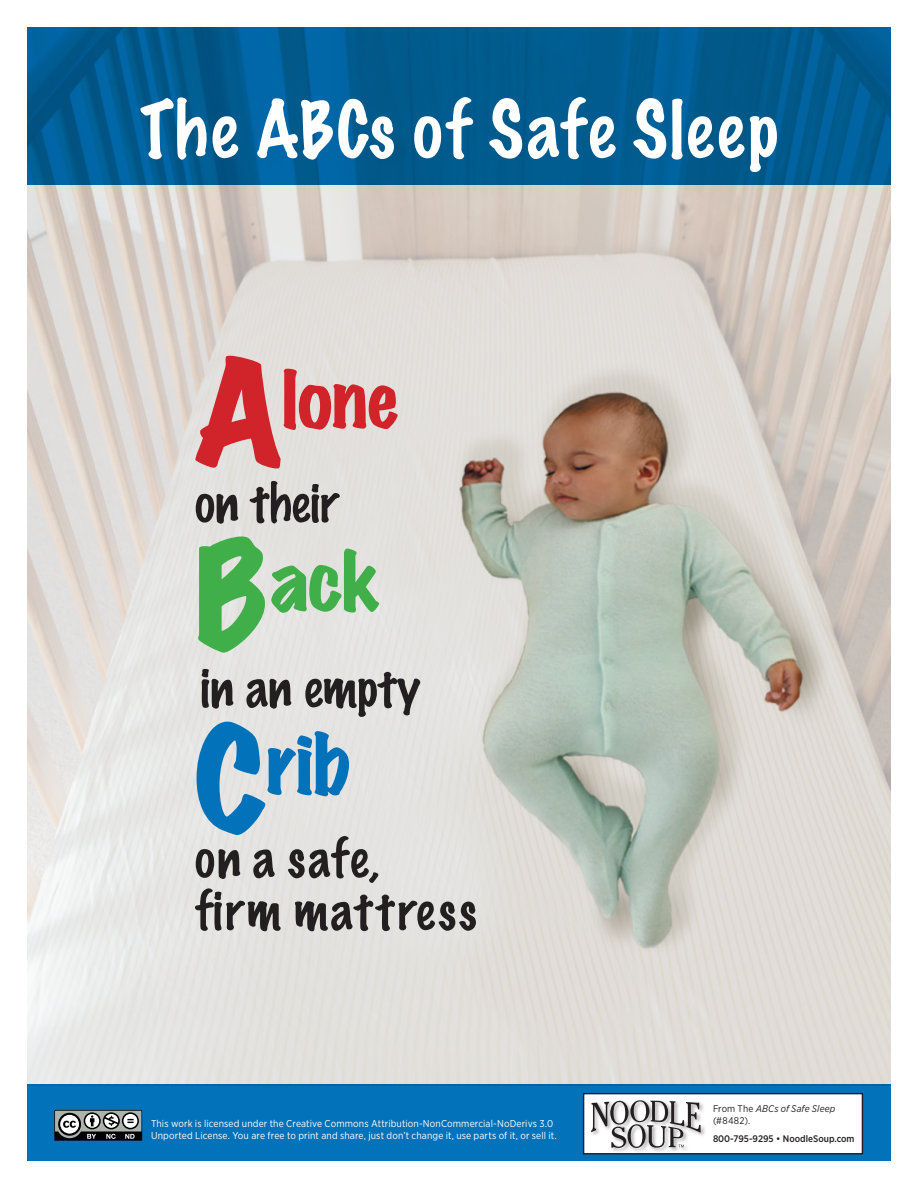
<style>
.page{position:relative;width:918px;height:1188px;background:#fff}
.page>*{position:absolute;margin:0;border:0;box-sizing:border-box;transform-origin:0 0}
.t1{font:9.9px/12px "Gotham Narrow";letter-spacing:.01em;color:#fff}
.t2{font:9.75px/11.7px "Gotham Narrow";color:#231f20}
.t3{font:500 9.6px "Gotham Narrow";color:#231f20}
.s1{font-style:italic}
</style>
<div class="page">
<img style="left:27px;top:185px;width:864px;height:900px">
<svg style="left:195px;top:356px;width:203px;height:113px;background:#db9798"></svg>
<svg style="left:198px;top:536px;width:181px;height:117px;background:#9fcda1"></svg>
<svg style="left:196px;top:481px;width:144px;height:43px;background:#9c9998"></svg>
<svg style="left:195px;top:669px;width:281px;height:262px;background:#b3bdc2"></svg>
<svg style="left:27px;top:27px;width:864px;height:158px;background:#015c91"></svg>
<svg style="left:140px;top:97px;width:637px;height:75px"></svg>
<div style="left:27px;top:1085px;width:864px;height:76px;background:#0272bb"></div>
<svg style="left:54px;top:1110px;width:88px;height:31px;background:#707473"></svg>
<div style="left:584px;top:1094px;width:278px;height:60px;background:#fff"></div>
<div style="left:583px;top:1093px;width:280px;height:61px;border:1px solid #231f20"></div>
<div style="left:590px;top:1099px;width:117px;height:55px;background:#231f20;opacity:.4"></div>
<svg style="left:591px;top:1100px;width:110px;height:48px"></svg>
<p class="t1" style="left:151px;top:1117px;width:407px">This work is licensed under the Creative Commons Attribution-NonCommercial-NoDerivs 3.0<br>Unported License. You are free to print and share, just don’t change it, use parts of it, or sell it.</p>
<p class="t2" style="left:713px;top:1103px;width:124px">From The <span class="s1">ABCs of Safe Sleep </span>(#8482).</p>
<p class="t3" style="left:713px;top:1132px;width:143px">800-795-9295 • NoodleSoup.com</p>
</div>
